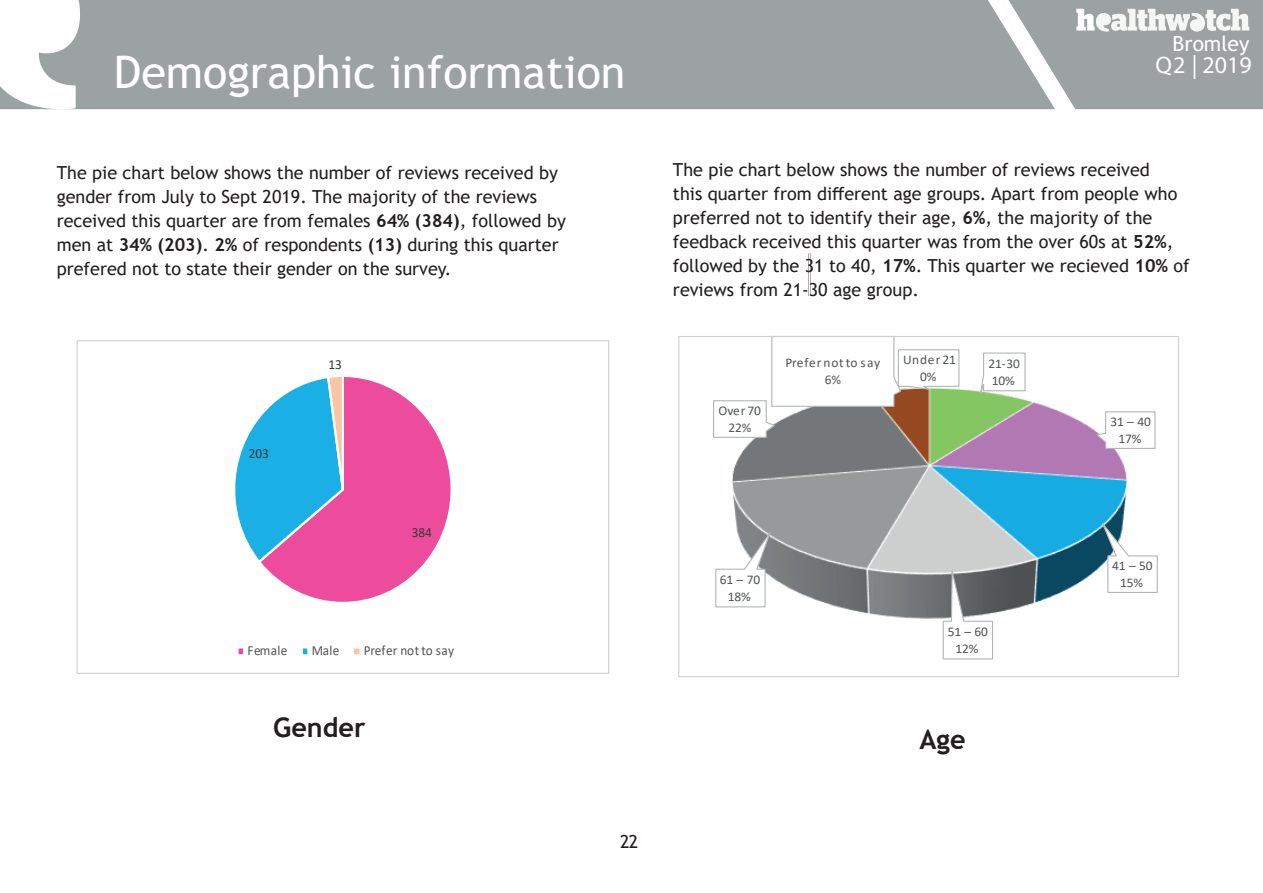
<style>
.page{position:relative;width:1263px;height:893px;background:#fff}
.page>*{position:absolute;margin:0;border:0;box-sizing:border-box;transform-origin:0 0}
.t1{font:45px "Trebuchet MS";color:#fff}
.t2{font:700 27px "Trebuchet MS";color:#231f20}
.t3{font:24px "Myriad Pro";color:#fff}
.t4{font:21px "Trebuchet MS";color:#fff}
.t5{font:18px/24px "Trebuchet MS";color:#231f20}
.t6{font:13.95px "Calibri";color:#515455;scale:.96 1}
.t7{font:13.95px "Calibri";letter-spacing:.02em;color:#515455;scale:.96 1}
.t8{font:13.95px "Calibri";letter-spacing:-.005em;color:#36393c;scale:.96 1}
.t9{font:13.35px/16.6px "Calibri";letter-spacing:-.005em;color:#515455;text-align:center}
.t10{font:13.35px/16.6px "Calibri";letter-spacing:.04em;color:#515455;text-align:center}
.s1{font-weight:700}
</style>
<div class="page">
<svg style="left:0;top:0;width:1055px;height:110px;background:#a3a7a8"></svg>
<svg style="left:1008px;top:0;width:255px;height:109px"></svg>
<div style="left:1155px;top:60px;width:99px;height:44px;background:#9ca1a2"></div>
<div style="left:1155px;top:55px;width:99px;height:44px;background:#9ca1a2"></div>
<hr style="left:809px;top:253px;width:1px;height:43px;background:#b6b0af">
<hr style="left:810px;top:253px;width:1px;height:43px;background:#b6b0af">
<svg style="left:235px;top:377px;width:216px;height:225px"></svg>
<div style="left:237px;top:647px;width:7px;height:8px;background:#ed4b9b"></div>
<div style="left:236px;top:646px;width:9px;height:10px;border:2px solid #fff"></div>
<div style="left:302px;top:647px;width:6px;height:8px;background:#1aafe5"></div>
<div style="left:301px;top:646px;width:9px;height:10px;border:2px solid #fff"></div>
<div style="left:353px;top:647px;width:8px;height:8px;background:#f8c5a5"></div>
<div style="left:352px;top:646px;width:10px;height:10px;border:2px solid #fff"></div>
<img style="left:731px;top:389px;width:397px;height:230px">
<svg style="left:977px;top:352px;width:49px;height:55px"></svg>
<svg style="left:1094px;top:411px;width:62px;height:38px"></svg>
<svg style="left:1098px;top:517px;width:60px;height:77px"></svg>
<svg style="left:942px;top:562px;width:52px;height:98px"></svg>
<svg style="left:715px;top:525px;width:59px;height:83px"></svg>
<svg style="left:713px;top:338px;width:247px;height:100px"></svg>
<div style="left:1092px;top:35px;width:157px;height:20px;background:#9ca1a2"></div>
<h1 class="t1" style="left:114px;top:43px;width:513px">Demographic information</h1>
<p class="t5" style="left:57px;top:161px;width:511px">The pie chart below shows the number of reviews received by gender from July to Sept 2019. The majority of the reviews received this quarter are from females <span class="s1">64% (384)</span>, followed by men at <span class="s1">34% (203)</span>. <span class="s1">2%</span> of respondents <span class="s1">(13)</span> during this quarter prefered not to state their gender on the survey.</p>
<p class="t8" style="left:249px;top:444px;width:22px">203</p>
<p class="t8" style="left:329px;top:355px;width:15px">13</p>
<p class="t8" style="left:412px;top:523px;width:22px">384</p>
<p class="t7" style="left:248px;top:641px;width:43px">Female</p>
<p class="t7" style="left:312px;top:641px;width:30px">Male</p>
<p class="t6" style="left:364px;top:641px;width:96px">Prefer not to say</p>
<h2 class="t2" style="left:273px;top:711px;width:94px">Gender</h2>
<p class="t5" style="left:620px;top:830px;width:20px">22</p>
<p class="t4" style="left:1172px;top:30px;width:78px">Bromley</p>
<h3 class="t3" style="left:1155px;top:50px;width:32px">Q2</h3>
<h3 class="t3" style="left:1161px;top:54px;width:92px">Q4|| 2019</h3>
<h3 class="t3" style="left:1204px;top:52px;width:51px">2017</h3>
<h3 class="t3" style="left:1155px;top:55px;width:32px">Q1</h3>
<p class="t5" style="left:673px;top:158px;width:518px">The pie chart below shows the number of reviews received<br>this quarter from different age groups. Apart from people who preferred not to identify their age, <span class="s1">6%</span>, the majority of the feedback received this quarter was from the over 60s at <span class="s1">52%</span>, followed by the 31 to 40, <span class="s1">17%</span>. This quarter we recieved <span class="s1">10%</span> of reviews from 21-30 age group.</p>
<p class="t9" style="left:718px;top:402px;width:44px">Over 70<br>22%</p>
<p class="t10" style="left:785px;top:354px;width:96px">Prefer not to say<br>6%</p>
<p class="t9" style="left:903px;top:351px;width:54px">Under 21<br>0%</p>
<p class="t9" style="left:988px;top:355px;width:33px;text-align:left">21-30<br>10%</p>
<p class="t9" style="left:720px;top:571px;width:42px">61 – 70<br>18%</p>
<p class="t9" style="left:948px;top:623px;width:42px">51 – 60<br>12%</p>
<h2 class="t2" style="left:919px;top:723px;width:48px">Age</h2>
<p class="t9" style="left:1110px;top:413px;width:42px">31 – 40<br>17%</p>
<p class="t9" style="left:1112px;top:557px;width:42px">41 – 50<br>15%</p>
</div>
